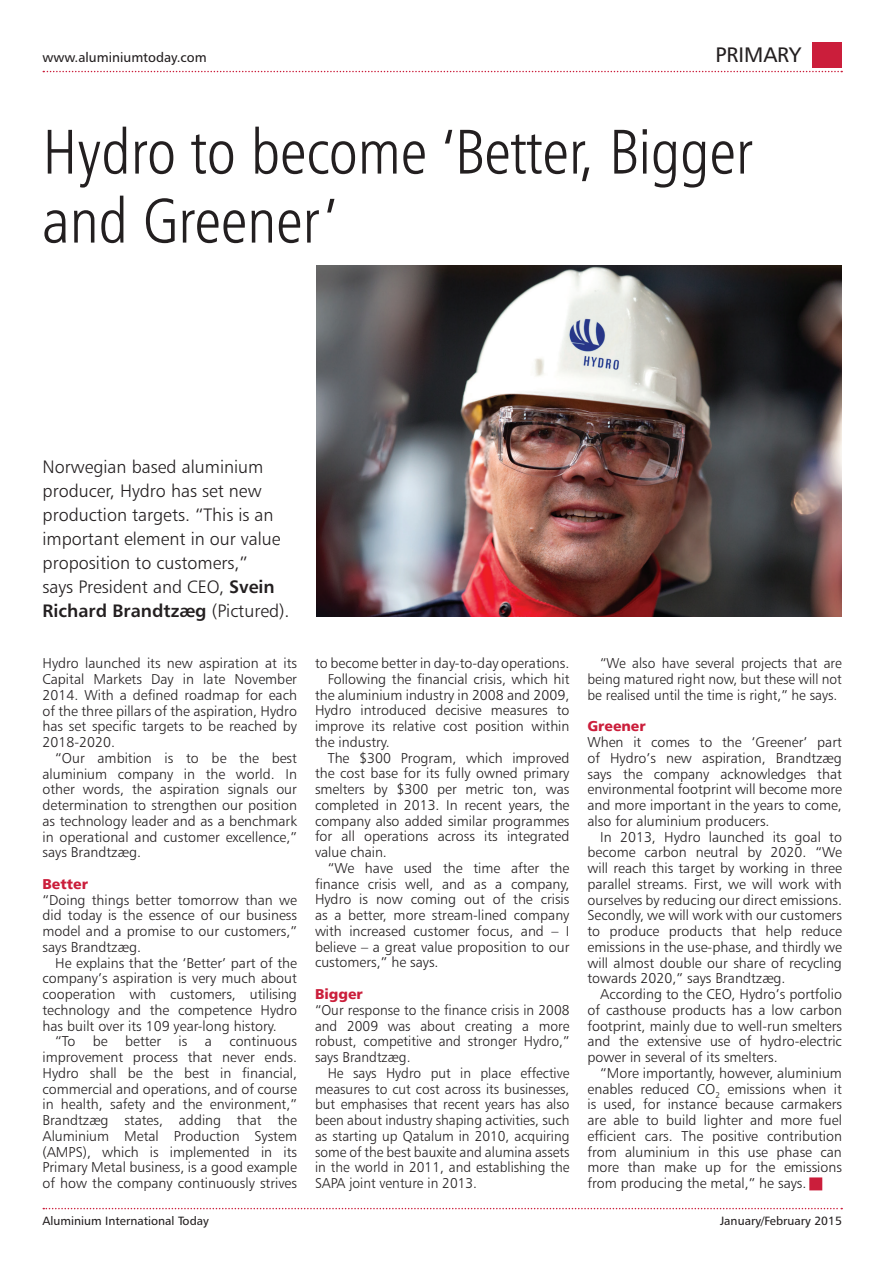
<style>
.page{position:relative;width:893px;height:1263px;background:#fff}
.page>*{position:absolute;margin:0;border:0;box-sizing:border-box;transform-origin:0 0}
.t1{font:63px/69px "Humanist 777 BT Light Condensed B";letter-spacing:-.005em;color:#231f20}
.t2{font:21px "Humanist 777 BT Roman B";color:#231f20}
.t3{font:18px/24px "Humanist 777 BT Light B";color:#231f20}
.t4{font:18px "Humanist 777 BT Bold B";color:#231f20}
.t5{font:14.25px/15.8px "Humanist 777 BT Light B";color:#231f20;text-align:justify}
.t6{font:14.25px "Humanist 777 BT Black B";color:#cb1e3b}
.t7{font:13.5px "Humanist 777 BT Roman B";color:#231f20}
.t8{font:12px "Humanist 777 BT Roman B";color:#231f20}
.s1{font-family:"Humanist 777 BT Bold B"}
.s2{font-family:"Humanist 777 BT Light B"}
.s3{font-family:"Newspaper Pi BT";color:#cb1e3b}
</style>
<div class="page">
<svg style="left:43px;top:71px;width:799px;height:1px"></svg>
<div style="left:812px;top:43px;width:30px;height:25px;background:#cb1e3b"></div>
<svg style="left:43px;top:1208px;width:799px;height:1px"></svg>
<div style="left:809px;top:1177px;width:13px;height:13px;border:3px solid #cb1e3b"></div>
<img style="left:316px;top:265px;width:526px;height:352px">
<p class="t7" style="left:43px;top:49px;width:166px">www.aluminiumtoday.com</p>
<h2 class="t2" style="left:715px;top:41px;width:87px">PRIMARY</h2>
<h1 class="t1" style="left:43px;top:116px;width:711px">Hydro to become ‘Better, Bigger and Greener’</h1>
<p class="t3" style="left:43px;top:454px;width:240px">Norwegian based aluminium producer, Hydro has set new production targets. “This is an important element in our value proposition to customers,” says President and CEO, <span class="s1">Svein</span></p>
<p class="t4" style="left:43px;top:599px;width:249px">Richard Brandtzæg <span class="s2">(Pictured).</span></p>
<p class="t5" style="left:43px;top:655px;width:256px">Hydro launched its new aspiration at its Capital Markets Day in late November 2014. With a defined roadmap for each of the three pillars of the aspiration, Hydro has set specific targets to be reached by 2018-2020.</p>
<p class="t5" style="left:43px;top:750px;width:256px;text-indent:13px">“Our ambition is to be the best aluminium company in the world. In other words, the aspiration signals our determination to strengthen our position as technology leader and as a benchmark in operational and customer excellence,” says Brandtzæg.</p>
<p class="t6" style="left:43px;top:875px;width:47px">Better</p>
<p class="t5" style="left:43px;top:891px;width:256px">“Doing things better tomorrow than we did today is the essence of our business model and a promise to our customers,” says Brandtzæg.</p>
<p class="t5" style="left:43px;top:954px;width:256px;text-indent:13px">He explains that the ‘Better’ part of the company’s aspiration is very much about cooperation with customers, utilising technology and the competence Hydro has built over its 109 year-long history.</p>
<p class="t5" style="left:43px;top:1033px;width:256px;text-indent:13px">“To be better is a continuous improvement process that never ends.<br>Hydro shall be the best in financial, commercial and operations, and of course in health, safety and the environment,” Brandtzæg states, adding that the Aluminium Metal Production System (AMPS), which is implemented in its Primary Metal business, is a good example of how the company continuously strives</p>
<p class="t5" style="left:315px;top:655px;width:256px">to become better in day-to-day operations.</p>
<p class="t5" style="left:328px;top:671px;width:243px">Following the financial crisis, which hit</p>
<p class="t5" style="left:315px;top:687px;width:256px">the aluminium industry in 2008 and 2009,</p>
<p class="t5" style="left:315px;top:702px;width:256px">Hydro introduced decisive measures to</p>
<p class="t5" style="left:315px;top:718px;width:256px">improve its relative cost position within</p>
<p class="t5" style="left:315px;top:734px;width:76px">the industry.</p>
<p class="t5" style="left:328px;top:750px;width:243px">The $300 Program, which improved</p>
<p class="t5" style="left:315px;top:765px;width:256px">the cost base for its fully owned primary</p>
<p class="t5" style="left:315px;top:781px;width:256px">smelters by $300 per metric ton, was</p>
<p class="t5" style="left:315px;top:797px;width:256px">completed in 2013. In recent years, the</p>
<p class="t5" style="left:315px;top:813px;width:256px">company also added similar programmes</p>
<p class="t5" style="left:315px;top:828px;width:256px">for all operations across its integrated</p>
<p class="t5" style="left:315px;top:844px;width:73px">value chain.</p>
<p class="t5" style="left:328px;top:860px;width:243px">“We have used the time after the</p>
<p class="t5" style="left:315px;top:876px;width:256px">finance crisis well, and as a company,</p>
<p class="t5" style="left:315px;top:891px;width:256px">Hydro is now coming out of the crisis</p>
<p class="t5" style="left:315px;top:907px;width:256px">as a better, more stream-lined company</p>
<p class="t5" style="left:315px;top:923px;width:256px">with increased customer focus, and – I</p>
<p class="t5" style="left:315px;top:939px;width:256px">believe – a great value proposition to our</p>
<p class="t5" style="left:315px;top:954px;width:125px">customers,” he says.</p>
<p class="t6" style="left:315px;top:985px;width:49px">Bigger</p>
<p class="t5" style="left:315px;top:1002px;width:256px">“Our response to the finance crisis in 2008 and 2009 was about creating a more robust, competitive and stronger Hydro,” says Brandtzæg.</p>
<p class="t5" style="left:315px;top:1065px;width:256px;text-indent:13px">He says Hydro put in place effective measures to cut cost across its businesses, but emphasises that recent years has also been about industry shaping activities, such as starting up Qatalum in 2010, acquiring some of the best bauxite and alumina assets in the world in 2011, and establishing the SAPA joint venture in 2013.</p>
<p class="t5" style="left:587px;top:655px;width:256px;text-indent:13px">“We also have several projects that are being matured right now, but these will not be realised until the time is right,” he says.</p>
<p class="t6" style="left:587px;top:717px;width:60px">Greener</p>
<p class="t5" style="left:587px;top:734px;width:256px">When it comes to the ‘Greener’ part of Hydro’s new aspiration, Brandtzæg says the company acknowledges that environmental footprint will become more and more important in the years to come, also for aluminium producers.</p>
<p class="t5" style="left:587px;top:828px;width:256px;text-indent:13px">In 2013, Hydro launched its goal to become carbon neutral by 2020. “We will reach this target by working in three parallel streams. First, we will work with ourselves by reducing our direct emissions.<br>Secondly, we will work with our customers to produce products that help reduce emissions in the use-phase, and thirdly we will almost double our share of recycling towards 2020,” says Brandtzæg.</p>
<p class="t5" style="left:587px;top:986px;width:256px;text-indent:13px">According to the CEO, Hydro’s portfolio of casthouse products has a low carbon footprint, mainly due to well-run smelters and the extensive use of hydro-electric power in several of its smelters.</p>
<p class="t5" style="left:587px;top:1065px;width:256px;text-indent:13px">“More importantly, however, aluminium enables reduced CO<sub>2</sub> emissions when it is used, for instance because carmakers are able to build lighter and more fuel efficient cars. The positive contribution from aluminium in this use phase can more than make up for the emissions from producing the metal,” he says. <span class="s3">t</span></p>
<p class="t8" style="left:43px;top:1213px;width:168px">Aluminium International Today</p>
<p class="t8" style="left:720px;top:1213px;width:123px">January/February 2015</p>
</div>
